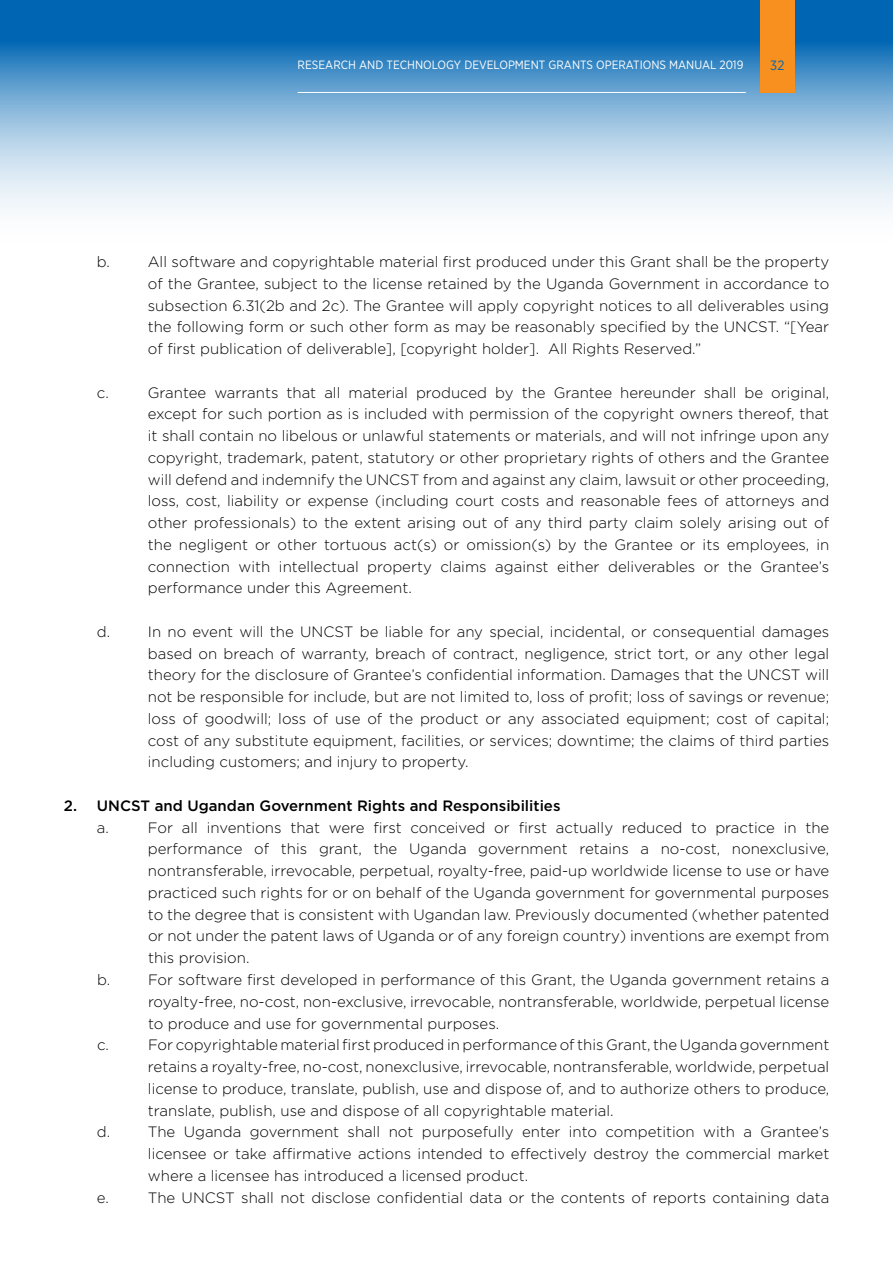
<style>
.page{position:relative;width:893px;height:1263px;background:#fff}
.page>*{position:absolute;margin:0;border:0;box-sizing:border-box;transform-origin:0 0}
.t1{font:300 15px/21.8px "Gotham";color:#000;text-align:justify}
.t2{font:500 15px "Gotham";color:#000}
.t3{font:13.5px "Gotham Narrow";color:#0066b3}
.t4{font:12px "Gotham Narrow";color:#fff}
</style>
<div class="page">
<svg style="left:0;top:0;width:893px;height:211px;background:#7aaed6"></svg>
<div style="left:760px;top:0;width:34px;height:92px;background:#f7901e"></div>
<hr style="left:298px;top:92px;width:448px;height:1px;background:#fff">
<p class="t4" style="left:298px;top:58px;width:447px">RESEARCH AND TECHNOLOGY DEVELOPMENT GRANTS OPERATIONS MANUAL 2019</p>
<p class="t3" style="left:770px;top:57px;width:16px">32</p>
<p class="t1" style="left:97px;top:251px;width:15px">b.</p>
<p class="t1" style="left:148px;top:251px;width:683px">All software and copyrightable material first produced under this Grant shall be the property of the Grantee, subject to the license retained by the Uganda Government in accordance to subsection 6.31(2b and 2c). The Grantee will apply copyright notices to all deliverables using the following form or such other form as may be reasonably specified by the UNCST. “[Year of first publication of deliverable], [copyright holder]. All Rights Reserved.”</p>
<p class="t1" style="left:97px;top:381px;width:14px">c.</p>
<p class="t1" style="left:148px;top:381px;width:683px">Grantee warrants that all material produced by the Grantee hereunder shall be original, except for such portion as is included with permission of the copyright owners thereof, that it shall contain no libelous or unlawful statements or materials, and will not infringe upon any copyright, trademark, patent, statutory or other proprietary rights of others and the Grantee will defend and indemnify the UNCST from and against any claim, lawsuit or other proceeding, loss, cost, liability or expense (including court costs and reasonable fees of attorneys and other professionals) to the extent arising out of any third party claim solely arising out of the negligent or other tortuous act(s) or omission(s) by the Grantee or its employees, in connection with intellectual property claims against either deliverables or the Grantee’s performance under this Agreement.</p>
<p class="t1" style="left:97px;top:620px;width:15px">d.</p>
<p class="t1" style="left:148px;top:620px;width:683px">In no event will the UNCST be liable for any special, incidental, or consequential damages based on breach of warranty, breach of contract, negligence, strict tort, or any other legal theory for the disclosure of Grantee’s confidential information. Damages that the UNCST will not be responsible for include, but are not limited to, loss of profit; loss of savings or revenue; loss of goodwill; loss of use of the product or any associated equipment; cost of capital; cost of any substitute equipment, facilities, or services; downtime; the claims of third parties including customers; and injury to property.</p>
<p class="t2" style="left:64px;top:797px;width:498px">2. UNCST and Ugandan Government Rights and Responsibilities</p>
<p class="t1" style="left:97px;top:816px;width:14px">a.</p>
<p class="t1" style="left:148px;top:816px;width:683px">For all inventions that were first conceived or first actually reduced to practice in the performance of this grant, the Uganda government retains a no-cost, nonexclusive, nontransferable, irrevocable, perpetual, royalty-free, paid-up worldwide license to use or have practiced such rights for or on behalf of the Uganda government for governmental purposes to the degree that is consistent with Ugandan law. Previously documented (whether patented or not under the patent laws of Uganda or of any foreign country) inventions are exempt from this provision.</p>
<p class="t1" style="left:97px;top:968px;width:15px">b.</p>
<p class="t1" style="left:148px;top:968px;width:683px">For software first developed in performance of this Grant, the Uganda government retains a royalty-free, no-cost, non-exclusive, irrevocable, nontransferable, worldwide, perpetual license to produce and use for governmental purposes.</p>
<p class="t1" style="left:97px;top:1034px;width:14px">c.</p>
<p class="t1" style="left:148px;top:1034px;width:683px">For copyrightable material first produced in performance of this Grant, the Uganda government retains a royalty-free, no-cost, nonexclusive, irrevocable, nontransferable, worldwide, perpetual license to produce, translate, publish, use and dispose of, and to authorize others to produce, translate, publish, use and dispose of all copyrightable material.</p>
<p class="t1" style="left:97px;top:1121px;width:15px">d.</p>
<p class="t1" style="left:148px;top:1121px;width:683px">The Uganda government shall not purposefully enter into competition with a Grantee’s licensee or take affirmative actions intended to effectively destroy the commercial market where a licensee has introduced a licensed product.</p>
<p class="t1" style="left:97px;top:1186px;width:14px">e.</p>
<p class="t1" style="left:148px;top:1186px;width:683px">The UNCST shall not disclose confidential data or the contents of reports containing data</p>
</div>
